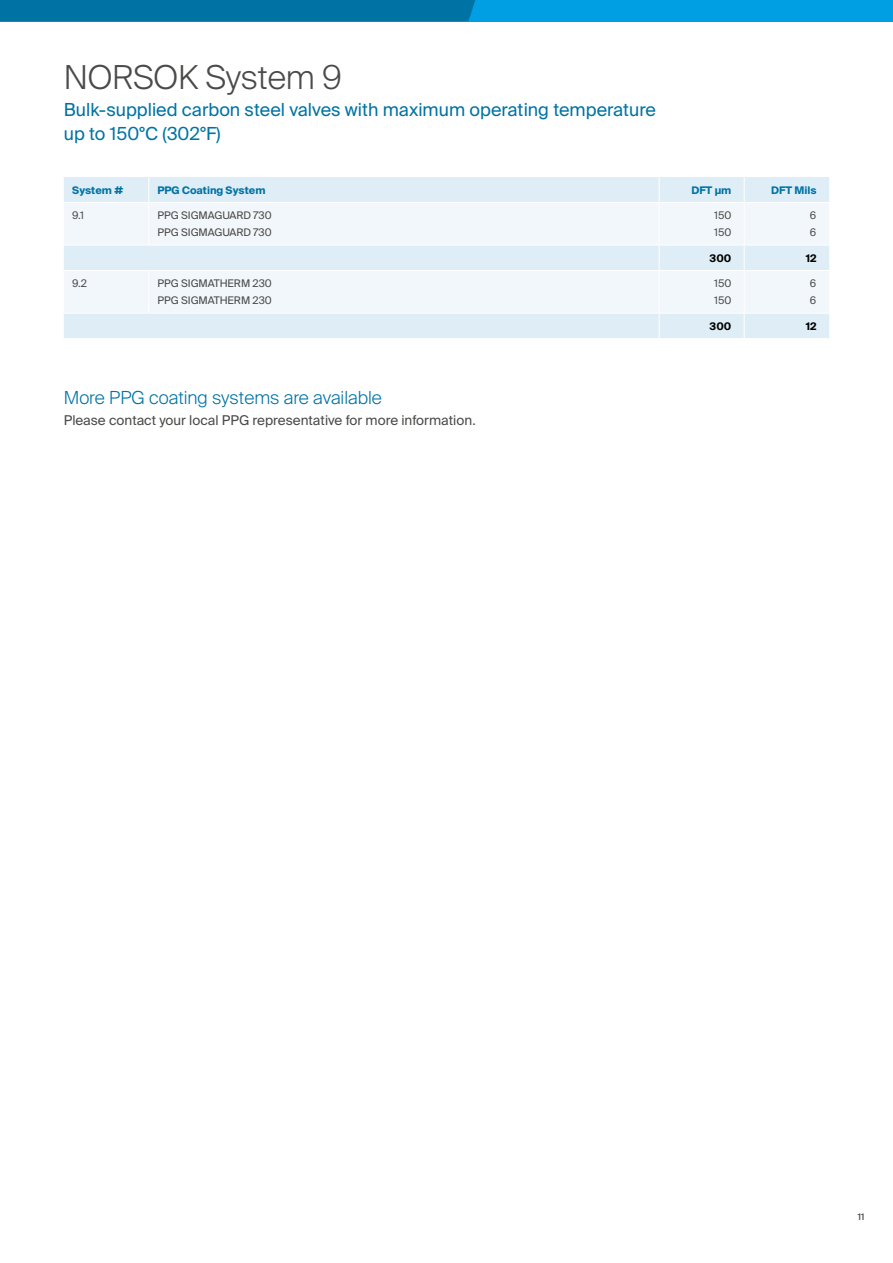
<style>
.page{position:relative;width:893px;height:1263px;background:#fff}
.page>*{position:absolute;margin:0;border:0;box-sizing:border-box;transform-origin:0 0}
.t1{font:300 33px "Suisse Intl";letter-spacing:-.005em;color:#4a4a49}
.t2{font:18px/24px "Suisse Intl";color:#0073a5}
.t3{font:300 18px "Suisse Intl";color:#0073a5}
.t4{font:13.5px "Suisse Intl";color:#4a4a49}
.t5{font:10.5px/16.5px "Suisse Intl";letter-spacing:-.01em;color:#4a4a49}
.t6{font:700 10.5px "Suisse Intl";color:#0073a5}
.t7{font:700 10.5px "Suisse Intl";color:#000}
.t8{font:500 9px "Suisse Intl";color:#4a4a49}
</style>
<div class="page">
<div style="left:64px;top:177px;width:765px;height:161px;background:#dfedf6"></div>
<svg style="left:64px;top:203px;width:765px;height:110px;fill:#f2f7fb"></svg>
<svg style="left:148px;top:177px;width:1px;height:25px"></svg>
<svg style="left:659px;top:177px;width:1px;height:25px"></svg>
<svg style="left:744px;top:177px;width:1px;height:25px"></svg>
<hr style="left:64px;top:202px;width:85px;height:1px;background:#fff">
<hr style="left:149px;top:202px;width:510px;height:1px;background:#fff">
<hr style="left:148px;top:203px;width:1px;height:42px;background:#fff">
<hr style="left:659px;top:202px;width:85px;height:1px;background:#fff">
<hr style="left:659px;top:203px;width:1px;height:42px;background:#fff">
<hr style="left:744px;top:202px;width:85px;height:1px;background:#fff">
<hr style="left:744px;top:203px;width:1px;height:42px;background:#fff">
<hr style="left:64px;top:245px;width:85px;height:1px;background:#fff">
<hr style="left:149px;top:245px;width:510px;height:1px;background:#fff">
<hr style="left:659px;top:245px;width:85px;height:1px;background:#fff">
<svg style="left:659px;top:245px;width:1px;height:25px"></svg>
<hr style="left:744px;top:245px;width:85px;height:1px;background:#fff">
<svg style="left:744px;top:246px;width:1px;height:24px"></svg>
<hr style="left:64px;top:270px;width:85px;height:1px;background:#fff">
<hr style="left:149px;top:270px;width:510px;height:1px;background:#fff">
<hr style="left:148px;top:271px;width:1px;height:42px;background:#fff">
<hr style="left:659px;top:270px;width:85px;height:1px;background:#fff">
<hr style="left:659px;top:271px;width:1px;height:42px;background:#fff">
<hr style="left:744px;top:270px;width:85px;height:1px;background:#fff">
<hr style="left:744px;top:271px;width:1px;height:42px;background:#fff">
<hr style="left:64px;top:313px;width:85px;height:1px;background:#fff">
<hr style="left:149px;top:313px;width:510px;height:1px;background:#fff">
<hr style="left:659px;top:313px;width:85px;height:1px;background:#fff">
<svg style="left:659px;top:314px;width:1px;height:24px"></svg>
<hr style="left:744px;top:313px;width:85px;height:1px;background:#fff">
<svg style="left:744px;top:314px;width:1px;height:24px"></svg>
<div style="left:0;top:0;width:893px;height:21px;background:#009fe3"></div>
<div style="left:0;top:0;width:475px;height:21px;background:#0073a5"></div>
<h1 class="t1" style="left:64px;top:58px;width:279px">NORSOK System 9</h1>
<h2 class="t2" style="left:64px;top:98px;width:594px">Bulk-supplied carbon steel valves with maximum operating temperature up to 150°C (302°F)</h2>
<p class="t6" style="left:72px;top:184px;width:52px">System #</p>
<p class="t6" style="left:157px;top:184px;width:110px">PPG Coating System</p>
<p class="t6" style="left:691px;top:184px;width:41px">DFT µm</p>
<p class="t6" style="left:771px;top:184px;width:47px">DFT Mils</p>
<p class="t5" style="left:72px;top:207px;width:13px">9.1</p>
<p class="t5" style="left:157px;top:207px;width:116px">PPG SIGMAGUARD 730<br>PPG SIGMAGUARD 730</p>
<p class="t5" style="left:714px;top:207px;width:19px">150<br>150</p>
<p class="t5" style="left:810px;top:207px;width:8px">6<br>6</p>
<p class="t7" style="left:710px;top:252px;width:23px">300</p>
<p class="t7" style="left:806px;top:252px;width:12px">12</p>
<p class="t5" style="left:72px;top:275px;width:16px">9.2</p>
<p class="t5" style="left:157px;top:275px;width:116px">PPG SIGMATHERM 230<br>PPG SIGMATHERM 230</p>
<p class="t5" style="left:714px;top:275px;width:19px">150<br>150</p>
<p class="t5" style="left:810px;top:275px;width:8px">6<br>6</p>
<p class="t7" style="left:710px;top:320px;width:23px">300</p>
<p class="t7" style="left:806px;top:320px;width:12px">12</p>
<h2 class="t3" style="left:64px;top:387px;width:320px">More PPG coating systems are available</h2>
<p class="t4" style="left:64px;top:412px;width:413px">Please contact your local PPG representative for more information.</p>
<p class="t8" style="left:858px;top:1212px;width:8px">11</p>
</div>
